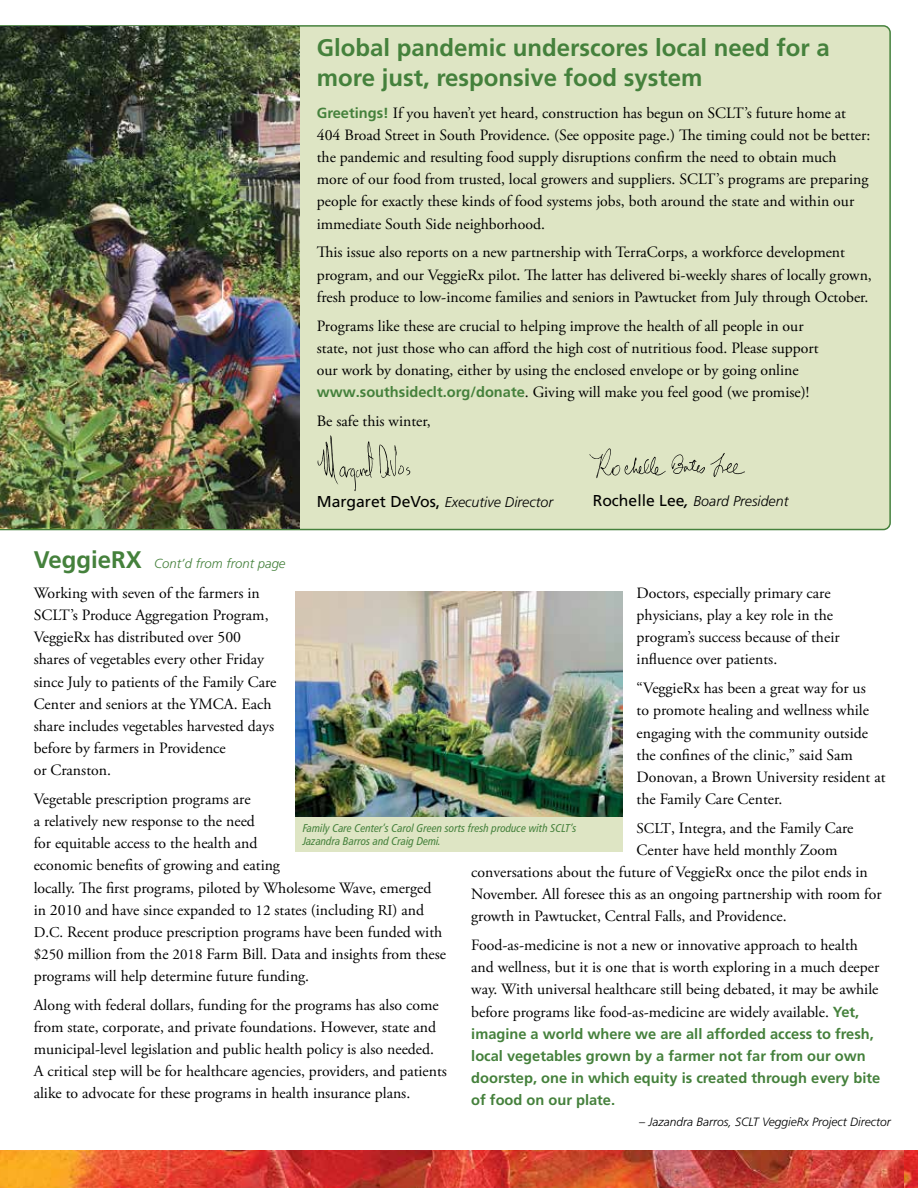
<style>
.page{position:relative;width:918px;height:1188px;background:#fff}
.page>*{position:absolute;margin:0;border:0;box-sizing:border-box;transform-origin:0 0}
.t1{font:700 24px/30px "Frutiger LT Pro";color:#45813c}
.t2{font:15.75px/22.2px "Adobe Garamond Pro";color:#000}
.t3{font:700 14.7px/22.2px "Frutiger LT Pro";color:#45813c}
.t4{font:italic 300 14.25px "Frutiger LT Pro";color:#000}
.t5{font:italic 300 13.2px "Frutiger LT Pro";color:#45813c}
.t6{font:italic 300 12px "Frutiger LT Pro";color:#000}
.t7{font:italic condensed 11.25px/13.5px "Frutiger LT Pro";color:#45813c}
.s1{font-family:"Frutiger LT Pro";font-weight:700;font-size:14.7px;color:#45813c}
.s2{font-weight:700;font-style:normal;font-size:24px}
.s3{font-weight:400;font-style:normal;font-size:15.75px}
.s4{font-weight:400;font-size:15.75px}
.s5{font-size:15px}
</style>
<div class="page">
<img style="left:0;top:1150px;width:904px;height:38px">
<img style="left:904px;top:1150px;width:14px;height:38px">
<div style="left:0;top:25px;width:891px;height:505px;background:#dee5c4"></div>
<img style="left:0;top:27px;width:299px;height:501px">
<svg style="left:318px;top:435px;width:92px;height:56px;background:#cdd4b5"></svg>
<svg style="left:672px;top:453px;width:73px;height:24px;background:#c6ccaf"></svg>
<svg style="left:590px;top:448px;width:76px;height:30px;background:#cad0b2"></svg>
<img style="left:295px;top:591px;width:328px;height:226px">
<div style="left:295px;top:817px;width:328px;height:34px;background:#dee5c4"></div>
<h1 class="t1" style="left:317px;top:33px;width:514px">Global pandemic underscores local need for a more just, responsive food system</h1>
<p class="t2" style="left:317px;top:102px;width:555px"><span class="s1">Greetings!</span> If you haven’t yet heard, construction has begun on SCLT’s future home at 404 Broad Street in South Providence. (See opposite page.) The timing could not be better: the pandemic and resulting food supply disruptions confirm the need to obtain much more of our food from trusted, local growers and suppliers. SCLT’s programs are preparing people for exactly these kinds of food systems jobs, both around the state and within our immediate South Side neighborhood.</p>
<p class="t2" style="left:317px;top:242px;width:557px">This issue also reports on a new partnership with TerraCorps, a workforce development program, and our VeggieRx pilot. The latter has delivered bi-weekly shares of locally grown, fresh produce to low-income families and seniors in Pawtucket from July through October.</p>
<p class="t2" style="left:317px;top:315px;width:503px">Programs like these are crucial to helping improve the health of all people in our state, not just those who can afford the high cost of nutritious food. Please support our work by donating, either by using the enclosed envelope or by going online <span class="s1">www.southsideclt.org/donate</span>. Giving will make you feel good (we promise)!</p>
<p class="t2" style="left:317px;top:410px;width:115px">Be safe this winter,</p>
<p class="t5" style="left:34px;top:556px;width:253px"><span class="s2">VeggieRX</span> Cont’d from front page</p>
<p class="t4" style="left:317px;top:494px;width:238px"><span class="s3">Margaret DeVos,</span> Executive Director</p>
<p class="t4" style="left:593px;top:493px;width:197px"><span class="s3">Rochelle Lee</span><span class="s4">,</span> Board President</p>
<p class="t2" style="left:34px;top:583px;width:244px">Working with seven of the farmers in SCLT’s Produce Aggregation Program, VeggieRx has distributed over 500 shares of vegetables every other Friday since July to patients of the Family Care Center and seniors at the YMCA. Each share includes vegetables harvested days before by farmers in Providence<br>or Cranston.</p>
<p class="t2" style="left:34px;top:789px;width:414px">Vegetable prescription programs are<br>a relatively new response to the need<br>for equitable access to the health and<br>economic benefits of growing and eating<br>locally. The first programs, piloted by Wholesome Wave, emerged in 2010 and have since expanded to <span class="s5">12</span> states (including <span class="s5">RI</span>) and <span class="s5">D.C.</span> Recent produce prescription programs have been funded with <span class="s5">$250</span> million from the <span class="s5">2018</span> Farm Bill. Data and insights from these programs will help determine future funding.</p>
<p class="t2" style="left:34px;top:994px;width:415px">Along with federal dollars, funding for the programs has also come from state, corporate, and private foundations. However, state and municipal-level legislation and public health policy is also needed.<br>A critical step will be for healthcare agencies, providers, and patients alike to advocate for these programs in health insurance plans.</p>
<p class="t2" style="left:637px;top:583px;width:204px">Doctors, especially primary care physicians, play a key role in the program’s success because of their influence over patients.</p>
<p class="t2" style="left:637px;top:678px;width:250px">“VeggieRx has been a great way for us<br>to promote healing and wellness while engaging with the community outside the confines of the clinic,” said Sam Donovan, a Brown University resident at the Family Care Center.</p>
<p class="t2" style="left:637px;top:817px;width:218px"><span class="s5">SCLT</span>, Integra, and the Family Care</p>
<p class="t2" style="left:637px;top:839px;width:202px">Center have held monthly Zoom</p>
<p class="t2" style="left:471px;top:862px;width:398px">conversations about the future of VeggieRx once the pilot ends in</p>
<p class="t2" style="left:471px;top:884px;width:412px">November. All foresee this as an ongoing partnership with room for</p>
<p class="t2" style="left:471px;top:906px;width:317px">growth in Pawtucket, Central Falls, and Providence.</p>
<p class="t2" style="left:471px;top:935px;width:409px">Food-as-medicine is not a new or innovative approach to health and wellness, but it is one that is worth exploring in a much deeper way. With universal healthcare still being debated, it may be awhile before programs like food-as-medicine are widely available. <span class="s1">Yet,</span></p>
<p class="t3" style="left:471px;top:1023px;width:411px">imagine a world where we are all afforded access to fresh, local vegetables grown by a farmer not far from our own doorstep, one in which equity is created through every bite of food on our plate.</p>
<p class="t6" style="left:639px;top:1115px;width:253px">– Jazandra Barros, SCLT VeggieRx Project Director</p>
<p class="t7" style="left:303px;top:821px;width:276px">Family Care Center’s Carol Green sorts fresh produce with SCLT’s<br>Jazandra Barros and Craig Demi.</p>
</div>
